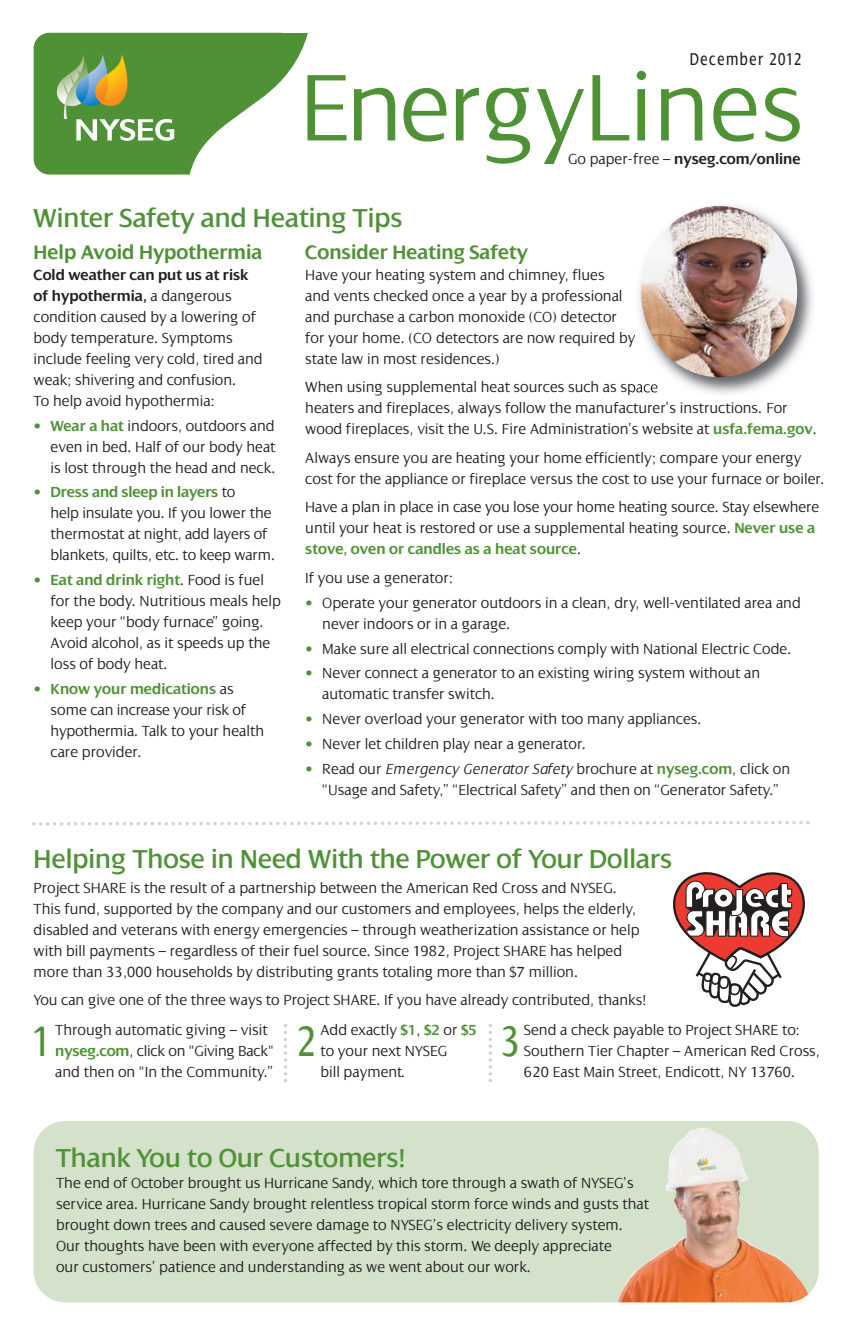
<style>
.page{position:relative;width:850px;height:1339px;background:#fff}
.page>*{position:absolute;margin:0;border:0;box-sizing:border-box;transform-origin:0 0}
.t1{font:300 102.02px "Dialog";color:#4f9236}
.t2{font:condensed 45.85px "Dialog";color:#4f9236}
.t3{font:28px "Dialog";color:#4f9236}
.t4{font:600 21px "Dialog";color:#4f9236}
.t5{font:condensed 18.38px "Dialog";letter-spacing:.08em;color:#231f20}
.t6{font:300 15.75px/21px "Dialog";color:#231f20}
.t7{font:600 15.75px "Dialog";color:#231f20}
.s1{font-weight:300}
.s2{font-weight:600;color:#4f9236}
.s3{color:#4f9236}
.s4{font-style:italic}
.s5{font-weight:600}
.s6{font-weight:400;font-stretch:condensed}
</style>
<div class="page">
<svg style="left:673px;top:872px;width:132px;height:135px"></svg>
<div style="left:34px;top:33px;width:262px;height:142px;background:#4f9236;border-radius:16px"></div>
<svg style="left:57px;top:55px;width:117px;height:86px"></svg>
<svg style="left:189px;top:32px;width:119px;height:143px"></svg>
<img style="left:633px;top:205px;width:180px;height:189px">
<img style="left:641px;top:206px;width:156px;height:171px;border-radius:50%">
<svg style="left:32px;top:821px;width:778px;height:5px"></svg>
<div style="left:34px;top:1121px;width:784px;height:181px;background:#d4e1cb;border-radius:32px"></div>
<img style="left:617px;top:1127px;width:191px;height:175px">
<svg style="left:284px;top:1024px;width:3px;height:58px"></svg>
<svg style="left:488px;top:1024px;width:4px;height:58px"></svg>
<p class="t5" style="left:690px;top:48px;width:113px">December 2012</p>
<h1 class="t1" style="left:299px;top:46px;width:505px">EnergyLines</h1>
<p class="t7" style="left:568px;top:149px;width:234px"><span class="s1">Go paper-free –</span> nyseg.com/online</p>
<h3 class="t3" style="left:34px;top:201px;width:370px">Winter Safety and Heating Tips</h3>
<h3 class="t4" style="left:305px;top:239px;width:224px">Consider Heating Safety</h3>
<p class="t6" style="left:305px;top:264px;width:331px">Have your heating system and chimney, flues<br>and vents checked once a year by a professional and purchase a carbon monoxide (CO) detector for your home. (CO detectors are now required by state law in most residences.)</p>
<p class="t6" style="left:305px;top:376px;width:513px">When using supplemental heat sources such as space<br>heaters and fireplaces, always follow the manufacturer’s instructions. For wood fireplaces, visit the U.S. Fire Administration’s website at <span class="s2">usfa.fema.gov</span>.</p>
<p class="t6" style="left:305px;top:447px;width:521px">Always ensure you are heating your home efficiently; compare your energy cost for the appliance or fireplace versus the cost to use your furnace or boiler.</p>
<p class="t6" style="left:305px;top:496px;width:515px">Have a plan in place in case you lose your home heating source. Stay elsewhere until your heat is restored or use a supplemental heating source. <span class="s2">Never use a stove, oven or candles as a heat source</span>.</p>
<p class="t6" style="left:305px;top:567px;width:150px">If you use a generator:</p>
<p class="t6" style="left:322px;top:592px;width:480px;text-indent:-17px"><span class="s3">•</span> Operate your generator outdoors in a clean, dry, well-ventilated area and never indoors or in a garage.</p>
<p class="t6" style="left:305px;top:637px;width:488px"><span class="s3">•</span> Make sure all electrical connections comply with National Electric Code.</p>
<p class="t6" style="left:322px;top:662px;width:439px;text-indent:-17px"><span class="s3">•</span> Never connect a generator to an existing wiring system without an automatic transfer switch.</p>
<p class="t6" style="left:305px;top:708px;width:398px"><span class="s3">•</span> Never overload your generator with too many appliances.</p>
<p class="t6" style="left:305px;top:733px;width:282px"><span class="s3">•</span> Never let children play near a generator.</p>
<p class="t6" style="left:305px;top:758px;width:486px;text-align:center"><span class="s3">•</span> Read our <span class="s4">Emergency Generator Safety</span> brochure at <span class="s2">nyseg.com</span>, click on “Usage and Safety,” “Electrical Safety” and then on “Generator Safety.”</p>
<h3 class="t4" style="left:34px;top:239px;width:230px">Help Avoid Hypothermia</h3>
<p class="t6" style="left:34px;top:264px;width:231px"><span class="s5">Cold weather can put us at risk of hypothermia,</span> a dangerous condition caused by a lowering of body temperature. Symptoms include feeling very cold, tired and weak; shivering and confusion.<br>To help avoid hypothermia:</p>
<p class="t6" style="left:51px;top:414px;width:226px;text-align:justify;text-indent:-17px"><span class="s3">•</span> <span class="s2">Wear a hat</span> indoors, outdoors and even in bed. Half of our body heat is lost through the head and neck.</p>
<p class="t6" style="left:51px;top:481px;width:226px;text-indent:-17px"><span class="s3">•</span> <span class="s2">Dress and sleep in layers</span> to<br>help insulate you. If you lower the thermostat at night, add layers of blankets, quilts, etc. to keep warm.</p>
<p class="t6" style="left:51px;top:569px;width:232px;text-indent:-17px"><span class="s3">•</span> <span class="s2">Eat and drink right</span>. Food is fuel for the body. Nutritious meals help keep your “body furnace” going.<br>Avoid alcohol, as it speeds up the loss of body heat.</p>
<p class="t6" style="left:51px;top:678px;width:215px;text-indent:-17px"><span class="s3">•</span> <span class="s2">Know your medications</span> as some can increase your risk of hypothermia. Talk to your health care provider.</p>
<h3 class="t3" style="left:34px;top:841px;width:640px">Helping Those in Need With the Power of Your Dollars</h3>
<p class="t6" style="left:34px;top:876px;width:607px">Project SHARE is the result of a partnership between the American Red Cross and NYSEG.<br>This fund, supported by the company and our customers and employees, helps the elderly, disabled and veterans with energy emergencies – through weatherization assistance or help with bill payments – regardless of their fuel source. Since 1982, Project SHARE has helped more than 33,000 households by distributing grants totaling more than $7 million.</p>
<p class="t6" style="left:34px;top:989px;width:614px">You can give one of the three ways to Project SHARE. If you have already contributed, thanks!</p>
<h2 class="t2" style="left:32px;top:1013px;width:20px">1</h2>
<p class="t6" style="left:55px;top:1019px;width:220px">Through automatic giving – visit <span class="s2">nyseg.com</span>, click on "Giving Back" and then on "In the Community.”</p>
<h2 class="t2" style="left:297px;top:1013px;width:20px">2</h2>
<p class="t6" style="left:320px;top:1019px;width:158px">Add exactly <span class="s2">$1</span>, <span class="s2">$2</span> or <span class="s2">$5 </span>to your next NYSEG<br>bill paymen<span class="s6">t.</span></p>
<h2 class="t2" style="left:501px;top:1013px;width:20px">3</h2>
<p class="t6" style="left:524px;top:1019px;width:297px">Send a check payable to Project SHARE to:<br>Southern Tier Chapter – American Red Cross,<br>620 East Main Street, Endicott, NY 13760.</p>
<h3 class="t3" style="left:56px;top:1141px;width:350px">Thank You to Our Customers!</h3>
<p class="t6" style="left:56px;top:1172px;width:594px">The end of October brought us Hurricane Sandy, which tore through a swath of NYSEG’s service area. Hurricane Sandy brought relentless tropical storm force winds and gusts that brought down trees and caused severe damage to NYSEG’s electricity delivery system.<br>Our thoughts have been with everyone affected by this storm. We deeply appreciate<br>our customers’ patience and understanding as we went about our work.</p>
</div>
